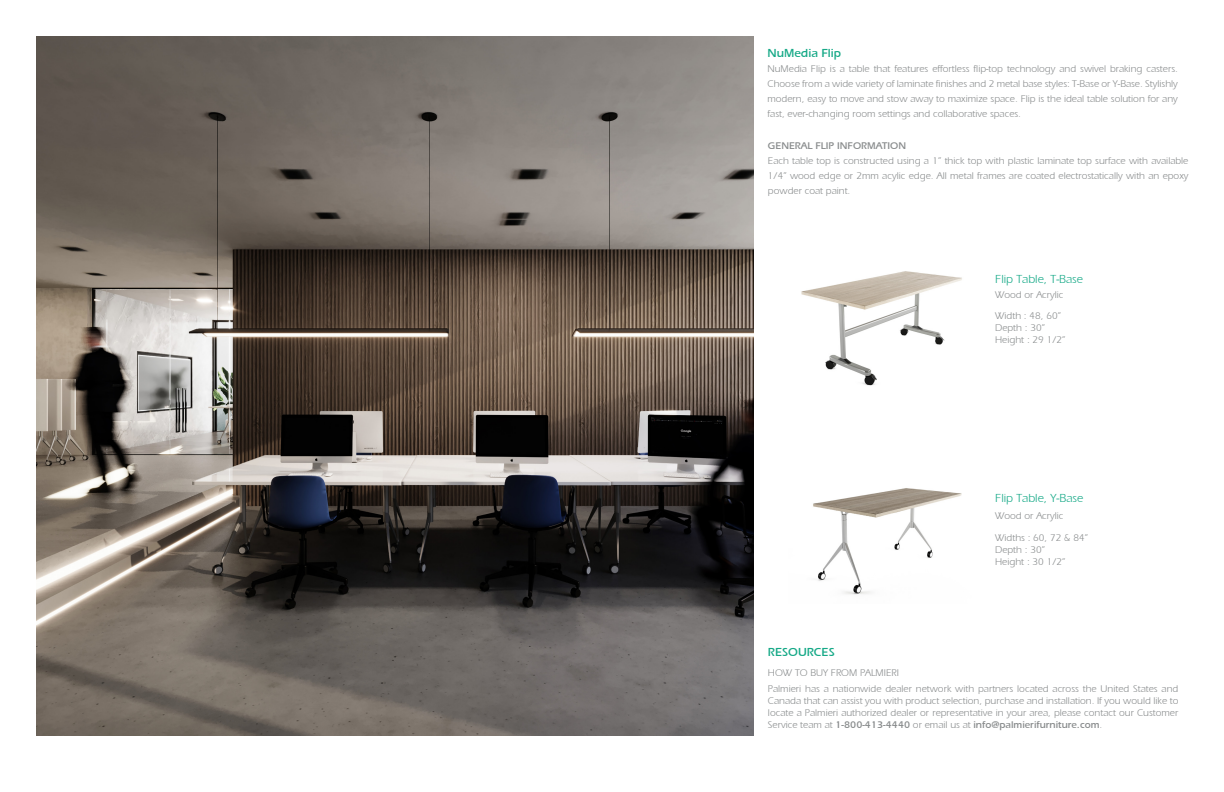
<style>
.page{position:relative;width:1224px;height:792px;background:#fff}
.page>*{position:absolute;margin:0;border:0;box-sizing:border-box;transform-origin:0 0}
.t1{font:12px "Aquiline Book Regular SWFTE";color:#16a987}
.t2{font:12px "Aquiline Book Bold SWFTE";color:#16a987}
.t3{font:10px/15px "Aquiline Book Regular SWFTE";color:#898c8d;text-align:justify}
.t4{font:10px "Aquiline Book Bold SWFTE";color:#898c8d}
.s1{font-family:"Aquiline Book Bold SWFTE"}
</style>
<div class="page">
<img style="left:36px;top:36px;width:717px;height:700px">
<img style="left:801px;top:271px;width:161px;height:115px">
<img style="left:813px;top:488px;width:149px;height:107px">
<p class="t2" style="left:768px;top:46px;width:75px">NuMedia Flip</p>
<p class="t3" style="left:768px;top:62px;width:412px">NuMedia Flip is a table that features effortless flip-top technology and swivel braking casters.<br>Choose from a wide variety of laminate finishes and 2 metal base styles: T-Base or Y-Base. Stylishly modern, easy to move and stow away to maximize space. Flip is the ideal table solution for any fast, ever-changing room settings and collaborative spaces.</p>
<p class="t4" style="left:768px;top:139px;width:140px">GENERAL FLIP INFORMATION</p>
<p class="t3" style="left:768px;top:153px;width:422px">Each table top is constructed using a 1” thick top with plastic laminate top surface with available 1/4” wood edge or 2mm acylic edge. All metal frames are coated electrostatically with an epoxy powder coat paint.</p>
<p class="t1" style="left:995px;top:272px;width:89px">Flip Table, T-Base</p>
<p class="t3" style="left:995px;top:287px;width:70px">Wood or Acrylic</p>
<p class="t3" style="left:995px;top:308px;width:67px">Width : 48, 60”</p>
<p class="t3" style="left:995px;top:320px;width:51px">Depth : 30”</p>
<p class="t3" style="left:995px;top:332px;width:72px">Height : 29 1/2”</p>
<p class="t1" style="left:995px;top:491px;width:89px">Flip Table, Y-Base</p>
<p class="t3" style="left:995px;top:508px;width:70px">Wood or Acrylic</p>
<p class="t2" style="left:768px;top:645px;width:68px">RESOURCES</p>
<p class="t3" style="left:768px;top:665px;width:132px">HOW TO BUY FROM PALMIERI</p>
<p class="t3" style="left:995px;top:530px;width:94px">Widths : 60, 72 &amp; 84”</p>
<p class="t3" style="left:995px;top:542px;width:51px">Depth : 30”</p>
<p class="t3" style="left:995px;top:554px;width:72px">Height : 30 1/2”</p>
<p class="t3" style="left:768px;top:682px;width:412px;line-height:12px">Palmieri has a nationwide dealer network with partners located across the United States and Canada that can assist you with product selection, purchase and installation. If you would like to locate a Palmieri authorized dealer or representative in your area, please contact our Customer Service team at <span class="s1">1-800-413-4440</span> or email us at <span class="s1">info@palmierifurniture.com</span>.</p>
</div>
